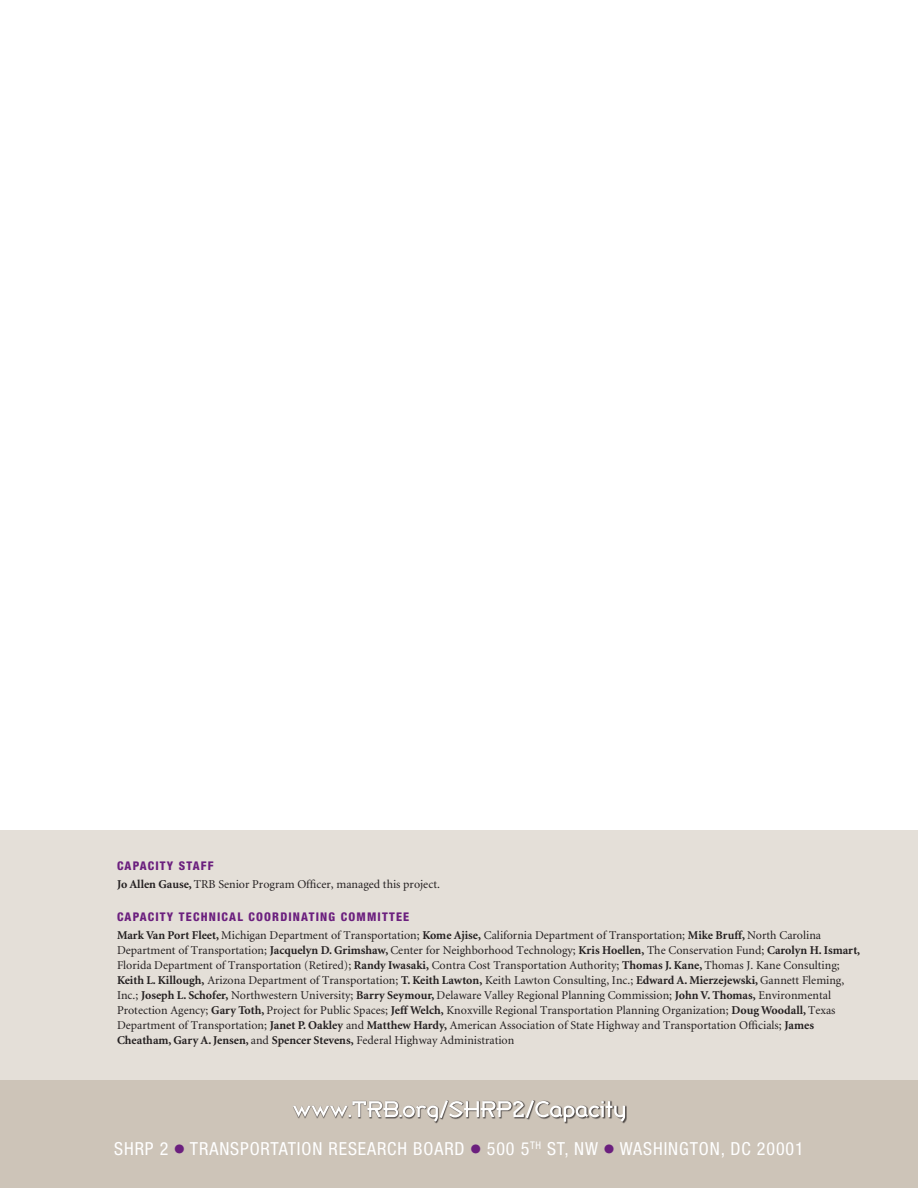
<style>
.page{position:relative;width:918px;height:1188px;background:#fff}
.page>*{position:absolute;margin:0;border:0;box-sizing:border-box;transform-origin:0 0}
.t1{font:condensed 18px "Helvetica Neue";letter-spacing:.05em;color:#fff}
.t2{font:12px/15px "Minion";color:#231f20}
.t3{font:800 condensed 12px "Helvetica Neue";letter-spacing:.1em;color:#6b1f7e}
.s1{font-weight:700}
.s2{font-family:"Universal Newswith Comm Pi";font-stretch:normal;color:#6b1f7e}
</style>
<div class="page">
<div style="left:0;top:830px;width:918px;height:250px;background:#e4dfd8"></div>
<div style="left:0;top:1080px;width:918px;height:108px;background:#cdc4b8"></div>
<div style="left:293px;top:1100px;width:334px;height:23px;background:#231f20;opacity:.75"></div>
<svg style="left:293px;top:1100px;width:332px;height:22px"></svg>
<p class="t3" style="left:117px;top:858px;width:98px">CAPACITY STAFF</p>
<p class="t2" style="left:117px;top:877px;width:324px"><span class="s1">Jo Allen Gause,</span> TRB Senior Program Officer, managed this project.</p>
<p class="t3" style="left:117px;top:909px;width:294px">CAPACITY TECHNICAL COORDINATING COMMITTEE</p>
<p class="t2" style="left:117px;top:928px;width:745px"><span class="s1">Mark Van Port Fleet,</span> Michigan Department of Transportation; <span class="s1">Kome Ajise,</span> California Department of Transportation; <span class="s1">Mike Bruff,</span> North Carolina Department of Transportation; <span class="s1">Jacquelyn D. Grimshaw,</span> Center for Neighborhood Technology; <span class="s1">Kris Hoellen,</span> The Conservation Fund; <span class="s1">Carolyn H. Ismart, </span>Florida Department of Transportation (Retired); <span class="s1">Randy Iwasaki,</span> Contra Cost Transportation Authority; <span class="s1">Thomas J. Kane,</span> Thomas J. Kane Consulting; <span class="s1">Keith L. Killough,</span> Arizona Department of Transportation; <span class="s1">T. Keith Lawton,</span> Keith Lawton Consulting, Inc.; <span class="s1">Edward A. Mierzejewski,</span> Gannett Fleming, Inc.; <span class="s1">Joseph L. Schofer,</span> Northwestern University; <span class="s1">Barry Seymour,</span> Delaware Valley Regional Planning Commission; <span class="s1">John V. Thomas,</span> Environmental Protection Agency; <span class="s1">Gary Toth,</span> Project for Public Spaces; <span class="s1">Jeff Welch,</span> Knoxville Regional Transportation Planning Organization; <span class="s1">Doug Woodall,</span> Texas Department of Transportation; <span class="s1">Janet P. Oakley</span> and <span class="s1">Matthew Hardy,</span> American Association of State Highway and Transportation Officials; <span class="s1">James Cheatham, Gary A. Jensen,</span> and <span class="s1">Spencer Stevens,</span> Federal Highway Administration</p>
<h1 class="t1" style="left:114px;top:1138px;width:155px">SHRP 2 <span class="s2">c</span> TRANSPORTATI</h1>
<h1 class="t1" style="left:302px;top:1138px;width:48px">ON RESEARCH</h1>
<h1 class="t1" style="left:413px;top:1138px;width:230px">BOARD <span class="s2">c</span> 500 5<sup>TH</sup> ST, NW <span class="s2">c</span> WASHI</h1>
<h1 class="t1" style="left:668px;top:1138px;width:137px">NGTON, DC 20001</h1>
</div>
